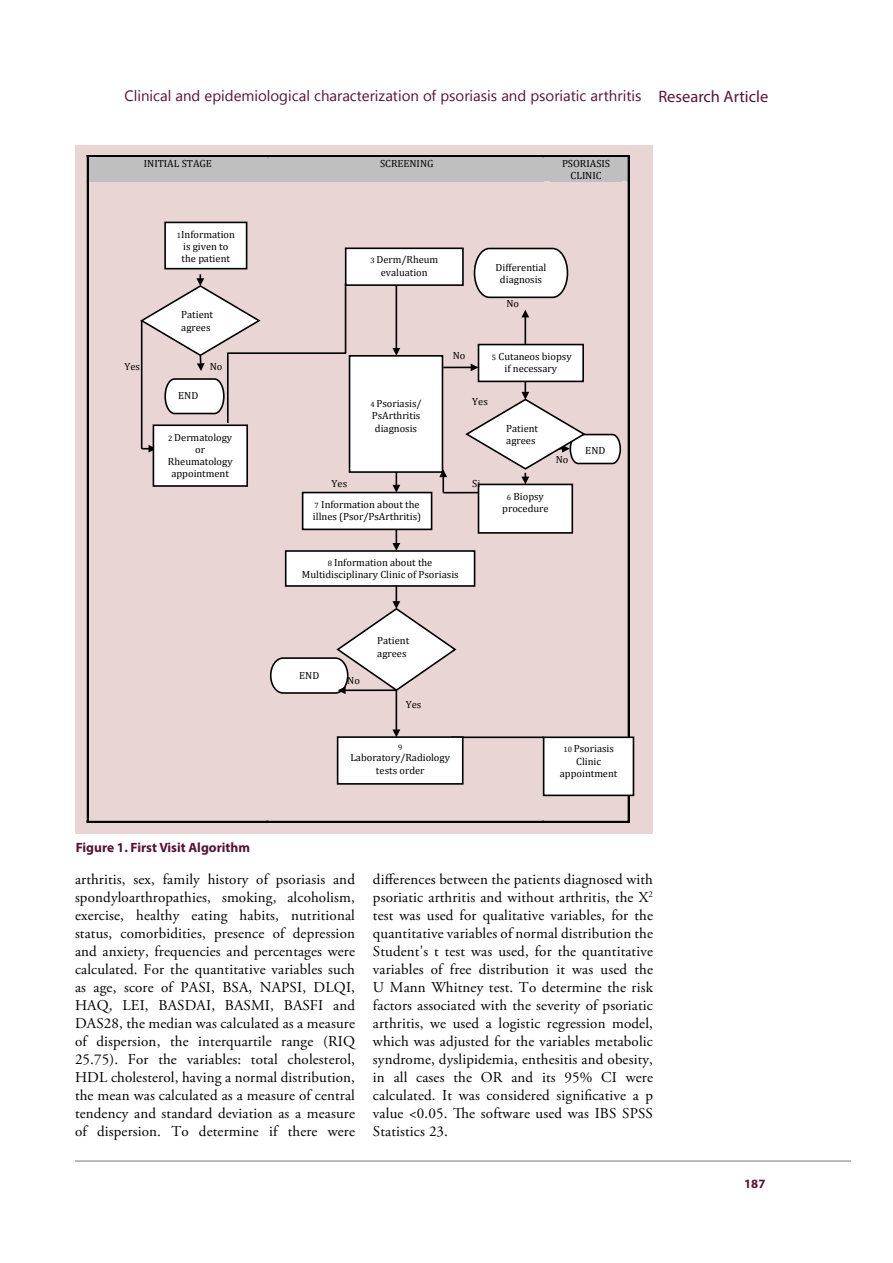
<style>
.page{position:relative;width:893px;height:1263px;background:#fff}
.page>*{position:absolute;margin:0;border:0;box-sizing:border-box;transform-origin:0 0}
.t1{font:15px/18px "Adobe Garamond Pro";letter-spacing:.01em;color:#000;text-align:justify}
.t2{font:15px "Segoe UI";color:#551337}
.t3{font:700 13.5px "Myriad Pro";color:#551337}
.t4{font:700 12.75px "Myriad Pro";color:#571538}
.t5{font:10.35px/12.1px "Cambria";letter-spacing:.005em;color:#010101;text-align:center}
.t6{font:7.8px "Cambria";color:#010101}
.s1{font-family:"Myriad Pro";font-size:16.5px;color:#571538}
.s2{font-size:7.8px}
</style>
<div class="page">
<hr style="left:75px;top:1160px;width:776px;height:2px;background:#a6a6a6">
<div style="left:76px;top:145px;width:577px;height:688px;background:#e9d6d4"></div>
<div style="left:88px;top:157px;width:7px;height:12px;background:#c0bfbf"></div>
<div style="left:261px;top:157px;width:7px;height:12px;background:#c0bfbf"></div>
<div style="left:88px;top:169px;width:180px;height:12px;background:#c0bfbf"></div>
<div style="left:95px;top:157px;width:166px;height:12px;background:#c0bfbf"></div>
<div style="left:268px;top:157px;width:7px;height:12px;background:#c0bfbf"></div>
<div style="left:536px;top:157px;width:7px;height:12px;background:#c0bfbf"></div>
<div style="left:268px;top:169px;width:275px;height:12px;background:#c0bfbf"></div>
<div style="left:275px;top:157px;width:261px;height:12px;background:#c0bfbf"></div>
<div style="left:543px;top:157px;width:7px;height:24px;background:#c0bfbf"></div>
<div style="left:622px;top:157px;width:6px;height:24px;background:#c0bfbf"></div>
<div style="left:550px;top:157px;width:72px;height:12px;background:#c0bfbf"></div>
<div style="left:550px;top:169px;width:72px;height:12px;background:#c0bfbf"></div>
<hr style="left:88px;top:156px;width:180px;height:1px;background:#010101">
<hr style="left:88px;top:155px;width:180px;height:1px;background:#010101">
<hr style="left:269px;top:156px;width:274px;height:1px;background:#010101">
<hr style="left:269px;top:155px;width:274px;height:1px;background:#010101">
<hr style="left:544px;top:156px;width:84px;height:1px;background:#010101">
<hr style="left:544px;top:155px;width:84px;height:1px;background:#010101">
<svg style="left:87px;top:155px;width:1px;height:26px"></svg>
<svg style="left:628px;top:155px;width:1px;height:26px"></svg>
<hr style="left:87px;top:181px;width:1px;height:640px;background:#010101">
<hr style="left:88px;top:821px;width:180px;height:1px;background:#010101">
<hr style="left:268px;top:821px;width:275px;height:1px;background:#010101">
<hr style="left:544px;top:821px;width:84px;height:1px;background:#010101">
<hr style="left:628px;top:181px;width:1px;height:640px;background:#010101">
<div style="left:165px;top:222px;width:82px;height:47px;background:#fff"></div>
<div style="left:164px;top:222px;width:83px;height:47px;border:2px solid #010101"></div>
<img style="left:166px;top:228px;width:80px;height:35px">
<hr style="left:141px;top:321px;width:1px;height:128px;background:#010101">
<svg style="left:142px;top:445px;width:11px;height:8px"></svg>
<div style="left:346px;top:248px;width:117px;height:37px;background:#fff"></div>
<div style="left:345px;top:247px;width:119px;height:39px;border:2px solid #010101"></div>
<img style="left:346px;top:254px;width:116px;height:26px">
<div style="left:153px;top:425px;width:94px;height:61px;background:#fff"></div>
<div style="left:153px;top:424px;width:95px;height:63px;border:2px solid #010101"></div>
<img style="left:154px;top:431px;width:92px;height:49px">
<svg style="left:392px;top:473px;width:8px;height:19px"></svg>
<div style="left:350px;top:356px;width:92px;height:116px;background:#fff"></div>
<div style="left:349px;top:355px;width:94px;height:118px;border:2px solid #010101"></div>
<img style="left:350px;top:361px;width:92px;height:105px">
<div style="left:286px;top:551px;width:189px;height:35px;background:#fff"></div>
<div style="left:285px;top:550px;width:190px;height:37px;border:2px solid #010101"></div>
<img style="left:287px;top:556px;width:187px;height:24px">
<hr style="left:396px;top:286px;width:1px;height:63px;background:#010101">
<svg style="left:392px;top:348px;width:8px;height:8px"></svg>
<hr style="left:524px;top:316px;width:2px;height:29px;background:#010101">
<hr style="left:443px;top:492px;width:35px;height:1px;background:#010101">
<img style="left:397px;top:698px;width:1px;height:14px">
<div style="left:478px;top:484px;width:94px;height:49px;background:#fff"></div>
<div style="left:478px;top:484px;width:95px;height:50px;border:2px solid #010101"></div>
<img style="left:479px;top:490px;width:92px;height:37px">
<svg style="left:140px;top:274px;width:207px;height:151px"></svg>
<img style="left:443px;top:349px;width:35px;height:25px">
<svg style="left:473px;top:247px;width:96px;height:52px;background:#dcd8d8"></svg>
<div style="left:480px;top:261px;width:82px;height:24px;background:#fff"></div>
<div style="left:544px;top:737px;width:89px;height:58px;background:#fff"></div>
<div style="left:543px;top:736px;width:91px;height:60px;border:2px solid #010101"></div>
<img style="left:544px;top:743px;width:89px;height:47px">
<hr style="left:524px;top:365px;width:2px;height:28px;background:#010101">
<svg style="left:392px;top:530px;width:8px;height:21px"></svg>
<img style="left:463px;top:484px;width:35px;height:18px">
<svg style="left:465px;top:392px;width:157px;height:92px"></svg>
<img style="left:497px;top:297px;width:46px;height:26px">
<div style="left:478px;top:345px;width:105px;height:36px;background:#fff"></div>
<div style="left:478px;top:344px;width:106px;height:38px;border:2px solid #010101"></div>
<img style="left:479px;top:350px;width:103px;height:26px">
<svg style="left:439px;top:469px;width:8px;height:24px"></svg>
<hr style="left:451px;top:736px;width:93px;height:2px;background:#010101">
<div style="left:303px;top:492px;width:129px;height:37px;background:#fff"></div>
<div style="left:302px;top:492px;width:130px;height:38px;border:2px solid #010101"></div>
<img style="left:303px;top:498px;width:128px;height:26px">
<div style="left:338px;top:737px;width:125px;height:47px;background:#fff"></div>
<div style="left:337px;top:736px;width:127px;height:49px;border:2px solid #010101"></div>
<img style="left:338px;top:742px;width:124px;height:36px">
<hr style="left:396px;top:691px;width:1px;height:40px;background:#010101">
<svg style="left:392px;top:729px;width:8px;height:8px"></svg>
<svg style="left:269px;top:586px;width:189px;height:109px"></svg>
<p class="t2" style="left:125px;top:86px;width:645px">Clinical and epidemiological characterization of psoriasis and psoriatic arthritis <span class="s1">Research Article</span></p>
<p class="t5" style="left:144px;top:157px;width:70px">INITIAL STAGE</p>
<p class="t5" style="left:380px;top:157px;width:55px">SCREENING</p>
<p class="t5" style="left:562px;top:157px;width:50px">PSORIASIS<br>CLINIC</p>
<p class="t5" style="left:177px;top:228px;width:60px"><span class="s2">1</span>Information is given to the patient</p>
<p class="t5" style="left:124px;top:360px;width:17px">Yes</p>
<p class="t5" style="left:181px;top:309px;width:33px;text-align:left">Patient agrees</p>
<p class="t5" style="left:178px;top:390px;width:22px">END</p>
<p class="t5" style="left:210px;top:360px;width:14px">No</p>
<p class="t5" style="left:168px;top:431px;width:66px"><span class="s2">2</span> Dermatology or<br>Rheumatology appointment</p>
<p class="t3" style="left:76px;top:839px;width:176px">Figure 1. First Visit Algorithm</p>
<p class="t5" style="left:370px;top:254px;width:69px"><span class="s2">3</span> Derm/Rheum evaluation</p>
<p class="t5" style="left:496px;top:261px;width:52px">Differential diagnosis</p>
<p class="t5" style="left:506px;top:297px;width:14px">No</p>
<p class="t5" style="left:332px;top:477px;width:17px">Yes</p>
<p class="t5" style="left:370px;top:398px;width:53px"><span class="s2">4</span> Psoriasis/<br>PsArthritis diagnosis</p>
<p class="t5" style="left:313px;top:498px;width:110px;text-align:left"><span class="s2">7</span> Information about the illnes (Psor/PsArthritis)</p>
<p class="t5" style="left:453px;top:349px;width:14px">No</p>
<p class="t5" style="left:492px;top:350px;width:81px"><span class="s2">5</span> Cutaneos biopsy if necessary</p>
<p class="t5" style="left:472px;top:396px;width:17px">Yes</p>
<p class="t5" style="left:472px;top:477px;width:10px">Si</p>
<p class="t5" style="left:506px;top:422px;width:33px;text-align:left">Patient agrees</p>
<p class="t5" style="left:556px;top:453px;width:14px">No</p>
<p class="t5" style="left:502px;top:490px;width:48px"><span class="s2">6</span> Biopsy procedure</p>
<p class="t5" style="left:585px;top:444px;width:22px">END</p>
<p class="t5" style="left:302px;top:557px;width:158px"><span class="s2">8</span> Information about the<br>Multidisciplinary Clinic of Psoriasis</p>
<p class="t5" style="left:299px;top:669px;width:22px">END</p>
<p class="t5" style="left:347px;top:674px;width:14px">No</p>
<p class="t5" style="left:377px;top:635px;width:33px;text-align:left">Patient agrees</p>
<p class="t5" style="left:406px;top:698px;width:17px">Yes</p>
<p class="t6" style="left:398px;top:742px;width:6px">9</p>
<p class="t5" style="left:350px;top:752px;width:101px">Laboratory/Radiology tests order</p>
<p class="t5" style="left:560px;top:743px;width:59px"><span class="s2">10</span> Psoriasis<br>Clinic appointment</p>
<p class="t1" style="left:75px;top:870px;width:281px">arthritis, sex, family history of psoriasis and spondyloarthropathies, smoking, alcoholism, exercise, healthy eating habits, nutritional status, comorbidities, presence of depression and anxiety, frequencies and percentages were calculated. For the quantitative variables such as age, score of PASI, BSA, NAPSI, DLQI, HAQ, LEI, BASDAI, BASMI, BASFI and DAS28, the median was calculated as a measure of dispersion, the interquartile range (RIQ 25.75). For the variables: total cholesterol, HDL cholesterol, having a normal distribution, the mean was calculated as a measure of central tendency and standard deviation as a measure of dispersion. To determine if there were</p>
<p class="t1" style="left:373px;top:870px;width:281px">differences between the patients diagnosed with psoriatic arthritis and without arthritis, the X<sup>2 </sup>test was used for qualitative variables, for the quantitative variables of normal distribution the Student's t test was used, for the quantitative variables of free distribution it was used the U Mann Whitney test. To determine the risk factors associated with the severity of psoriatic arthritis, we used a logistic regression model, which was adjusted for the variables metabolic syndrome, dyslipidemia, enthesitis and obesity, in all cases the OR and its 95% CI were calculated. It was considered significative a p value &lt;0.05. The software used was IBS SPSS Statistics 23.</p>
<p class="t4" style="left:744px;top:1176px;width:23px">187</p>
</div>
